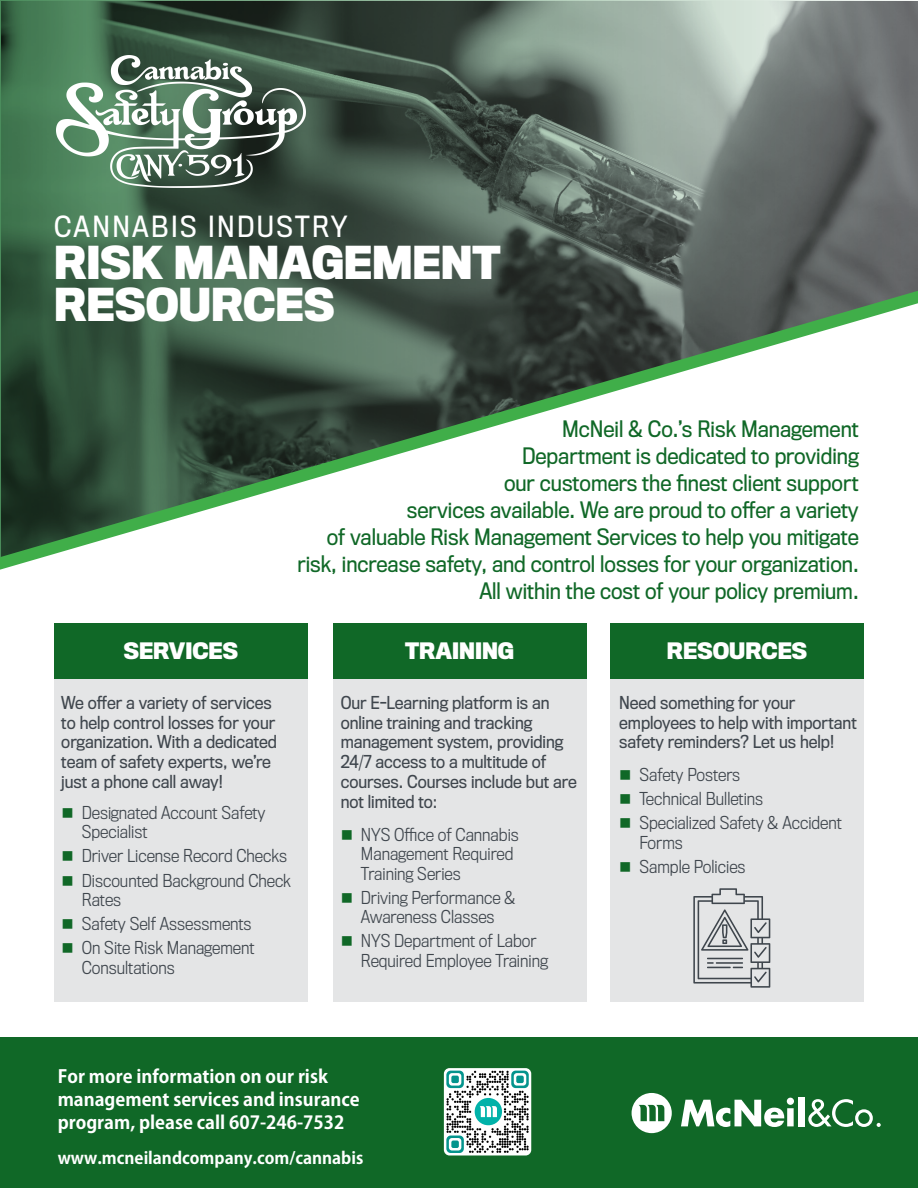
<style>
.page{position:relative;width:918px;height:1188px;background:#fff}
.page>*{position:absolute;margin:0;border:0;box-sizing:border-box;transform-origin:0 0}
.Bullets{font:700 42px/42px "Titling Gothic FB Narrow";color:#fff}
.Bullets-2{font:27px "Titling Gothic FB Narrow";letter-spacing:.09em;color:#fff}
.t1{font:21px/27px "Titling Gothic FB Narrow";color:#106827;text-align:right}
.t2{font:700 21px "Titling Gothic FB Narrow";color:#fff}
.t3{font:700 18px/23px "Adobe Gothic Std";color:#fff}
.t4{font:300 16.5px/19.5px "Titling Gothic FB Narrow";color:#3f464d}
.Benefits_bullets{font:16.5px/19.8px "Titling Gothic FB Narrow";color:#3f464d}
.t5{font:700 16.5px "Adobe Gothic Std";color:#fff}
</style>
<div class="page">
<div style="left:610px;top:678px;width:254px;height:324px;background:#e4e5e6"></div>
<div style="left:333px;top:678px;width:253px;height:324px;background:#e4e5e6"></div>
<div style="left:54px;top:678px;width:254px;height:324px;background:#e4e5e6"></div>
<div style="left:0;top:1038px;width:918px;height:150px;background:#106827"></div>
<svg style="left:0;top:0;width:918px;height:270px;background:#5a6c61"></svg>
<svg style="left:0;top:270px;width:918px;height:300px"></svg>
<div style="left:54px;top:623px;width:254px;height:55px;background:#106827"></div>
<div style="left:333px;top:623px;width:253px;height:55px;background:#106827"></div>
<div style="left:610px;top:623px;width:254px;height:55px;background:#106827"></div>
<svg style="left:693px;top:888px;width:77px;height:100px"></svg>
<div style="left:798px;top:1097px;width:6px;height:29px;background:#fff"></div>
<svg style="left:808px;top:1099px;width:73px;height:28px"></svg>
<svg style="left:681px;top:1098px;width:113px;height:29px"></svg>
<svg style="left:632px;top:1093px;width:40px;height:40px"></svg>
<div style="left:444px;top:1068px;width:87px;height:87px;background:#fff;border-radius:6px"></div>
<svg style="left:446px;top:1071px;width:83px;height:82px"></svg>
<img style="left:57px;top:55px;width:248px;height:133px">
<p class="Bullets-2" style="left:54px;top:211px;width:295px">CANNABIS INDUSTRY</p>
<p class="Bullets" style="left:54px;top:243px;width:448px">RISK MANAGEMENT<br>RESOURCES</p>
<p class="t1" style="left:298px;top:416px;width:563px">McNeil &amp; Co.’s Risk Management<br>Department is dedicated to providing<br>our customers the finest client support<br>services available. We are proud to offer a variety<br>of valuable Risk Management Services to help you mitigate risk, increase safety, and control losses for your organization.<br>All within the cost of your policy premium.</p>
<p class="t2" style="left:124px;top:639px;width:116px">SERVICES</p>
<p class="t2" style="left:405px;top:639px;width:110px">TRAINING</p>
<p class="t2" style="left:667px;top:639px;width:142px">RESOURCES</p>
<p class="Benefits_bullets" style="left:61px;top:693px;width:217px">We offer a variety of services to help control losses for your organization. With a dedicated team of safety experts, we’re just a phone call away!</p>
<p class="Benefits_bullets" style="left:341px;top:693px;width:238px">Our E-Learning platform is an online training and tracking management system, providing<br>24/7 access to a multitude of courses. Courses include but are not limited to:</p>
<p class="Benefits_bullets" style="left:619px;top:693px;width:239px">Need something for your employees to help with important safety reminders? Let us help!</p>
<p class="t4" style="left:639px;top:765px;width:102px">Safety Posters</p>
<p class="t4" style="left:639px;top:789px;width:125px">Technical Bulletins</p>
<p class="t4" style="left:639px;top:814px;width:204px">Specialized Safety &amp; Accident<br>Forms</p>
<p class="t4" style="left:639px;top:857px;width:108px">Sample Policies</p>
<p class="t4" style="left:82px;top:803px;width:185px">Designated Account Safety<br>Specialist</p>
<p class="t4" style="left:82px;top:847px;width:207px">Driver License Record Checks</p>
<p class="t4" style="left:82px;top:871px;width:211px">Discounted Background Check<br>Rates</p>
<p class="t4" style="left:82px;top:914px;width:171px">Safety Self Assessments</p>
<p class="t4" style="left:82px;top:939px;width:174px">On Site Risk Management<br>Consultations</p>
<p class="t4" style="left:361px;top:825px;width:159px">NYS Office of Cannabis<br>Management Required<br>Training Series</p>
<p class="t4" style="left:361px;top:888px;width:156px">Driving Performance &amp;<br>Awareness Classes</p>
<p class="t4" style="left:361px;top:932px;width:189px">NYS Department of Labor<br>Required Employee Training</p>
<p class="t3" style="left:58px;top:1066px;width:304px">For more information on our risk management services and insurance program, please call 607-246-7532</p>
<p class="t5" style="left:58px;top:1148px;width:307px">www.mcneilandcompany.com/cannabis</p>
</div>
